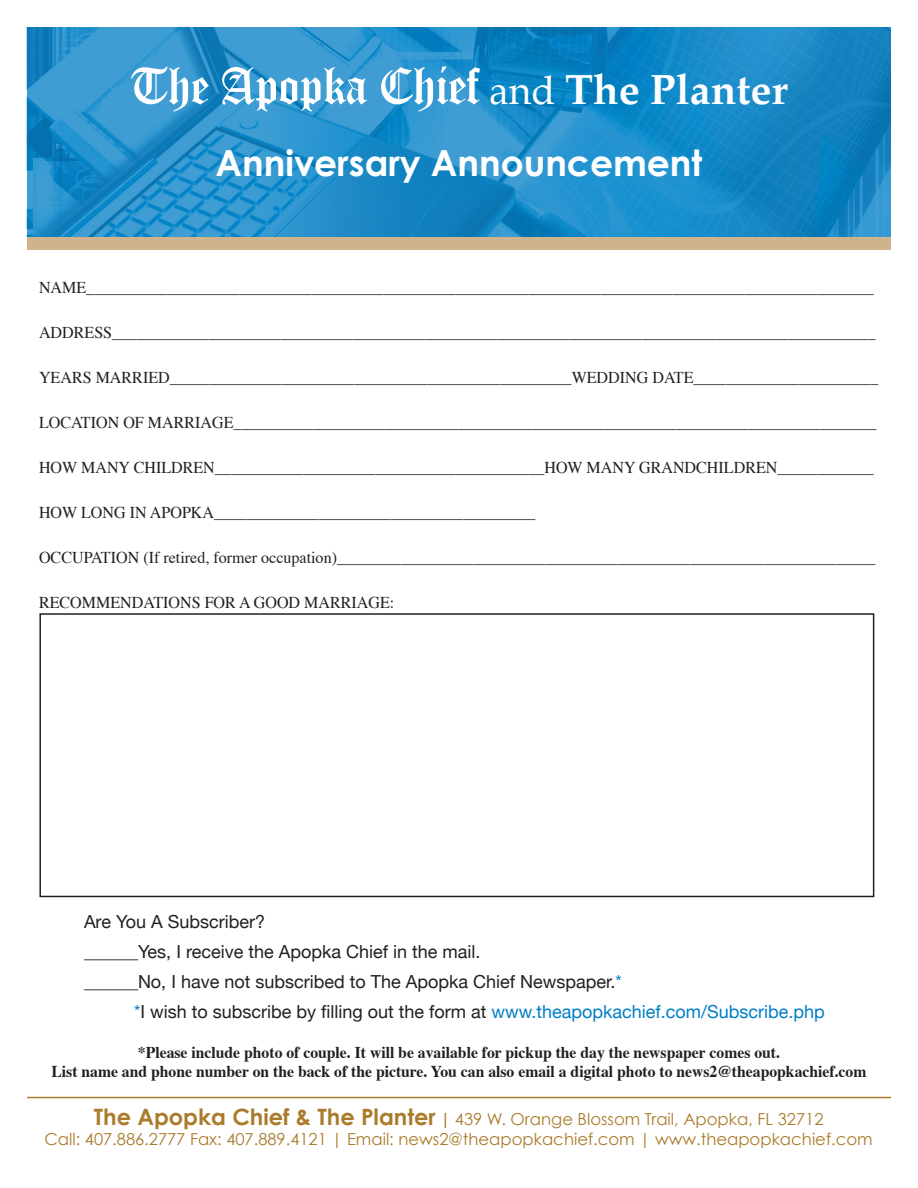
<style>
.page{position:relative;width:918px;height:1188px;background:#fff}
.page>*{position:absolute;margin:0;border:0;box-sizing:border-box;transform-origin:0 0}
.t1{font:54px "Old English Plain";color:#fff}
.t2{font:700 36px "Century Gothic";color:#fff}
.t3{font:18px "Helvetica Neue";color:#231f20}
.t4{font:18px "Helvetica Neue";color:#007ec5}
.t5{font:16.5px "Times";color:#231f20}
.t6{font:700 16.5px/19.8px "Times";color:#231f20;text-align:center;scale:.95 1}
.t7{font:16.5px/19.8px "Century Gothic";color:#aa7b2b;text-align:center}
.s1{font-family:"Palatino";font-size:39px}
.s2{font-family:"Palatino";font-weight:700;font-size:42px}
.s3{color:#007ec5}
.s4{color:#231f20}
.s5{font-weight:700;font-size:22.5px}
.s6{font-weight:700}
</style>
<div class="page">
<img style="left:27px;top:27px;width:864px;height:209px">
<div style="left:27px;top:237px;width:864px;height:13px;background:#cfb38c"></div>
<hr style="left:27px;top:1097px;width:864px;height:1px;background:#aa7b2b">
<div style="left:39px;top:613px;width:835px;height:284px;border:2px solid #231f20"></div>
<h1 class="t1" style="left:130px;top:53px;width:659px">The Apopka Chief <span class="s1">and</span> <span class="s2">The Planter</span></h1>
<h2 class="t2" style="left:216px;top:140px;width:488px">Anniversary Announcement</h2>
<p class="t5" style="left:39px;top:277px;width:836px">NAME__________________________________________________________________________________________________</p>
<p class="t5" style="left:39px;top:322px;width:838px">ADDRESS_______________________________________________________________________________________________</p>
<p class="t5" style="left:39px;top:367px;width:841px">YEARS MARRIED__________________________________________________WEDDIN G DATE_______________________</p>
<p class="t5" style="left:39px;top:412px;width:839px">LOCATION OF MARRIAGE________________________________________________________________________________</p>
<p class="t5" style="left:39px;top:457px;width:836px">HOW MANY CH ILDREN_________________________________________HOW MANY GRAN DCHILDREN____________</p>
<p class="t5" style="left:39px;top:502px;width:498px">HOW LON G IN APOPKA________________________________________</p>
<p class="t5" style="left:39px;top:547px;width:838px">OCCUPATION (IF RETIRED, FORMER OCCUPATION)___________________________________________________________________</p>
<p class="t5" style="left:39px;top:592px;width:357px">RECOMMENDATIONS FOR A GOOD MARRIAGE:</p>
<p class="t3" style="left:84px;top:910px;width:183px">Are You A Subscriber?</p>
<p class="t3" style="left:84px;top:941px;width:398px">______Yes, I receive the Apopka Chief in the mail.</p>
<p class="t3" style="left:84px;top:971px;width:539px">______No, I have not subscribed to The Apopka Chief Newspaper.<span class="s3">*</span></p>
<p class="t4" style="left:134px;top:1001px;width:692px">*<span class="s4">I wish to subscribe by filling out the form at</span> www.theapopkachief.com/Subscribe.php</p>
<p class="t6" style="left:51px;top:1043px;width:859px">*Please include photo of couple. It will be available for pickup the day the newspaper comes out.<br>List name and phone number on the back of the picture. You can also email a digital photo to news2@theapopkachief.com</p>
<p class="t7" style="left:44px;top:1109px;width:830px"><span class="s5">The Apopka Chief &amp; The Planter</span> <span class="s6">|</span> 439 W. Orange Blossom Trail, Apopka, FL 32712<br>Call: 407.886.2777 Fax: 407.889.4121 | Email: news2@theapopkachief.com | www.theapopkachief.com</p>
</div>
